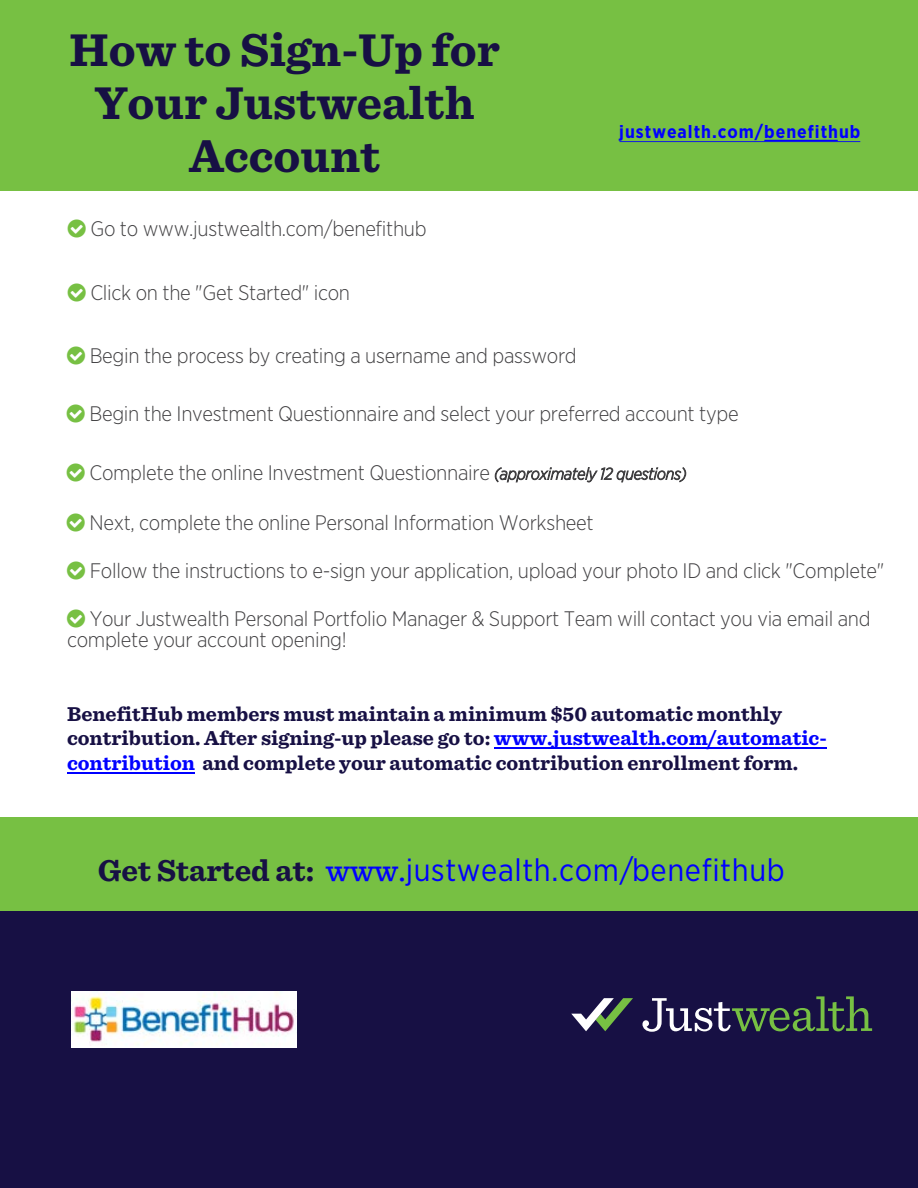
<style>
.page{position:relative;width:918px;height:1188px;background:#fff}
.page>*{position:absolute;margin:0;border:0;box-sizing:border-box;transform-origin:0 0}
.t1{font:700 48px/53.4px "Sentinel";color:#171044;text-align:center}
.t2{font:31.5px "Gotham Narrow";letter-spacing:.02em;color:#00f}
.t3{font:300 21px/21.1px "Gotham Narrow";letter-spacing:-.015em;color:#414042}
.t4{font:700 21px/24.8px "Sentinel";color:#171044}
.t5{font:700 18px "Gotham Narrow";letter-spacing:.055em;color:#00f}
.s1{font-style:italic;font-size:16.5px}
.s2{color:#00f}
.s3{font-family:"Sentinel";font-weight:700;color:#171044}
.s4{font-family:"Sentinel";font-weight:500}
</style>
<div class="page">
<div style="left:0;top:0;width:918px;height:190px;background:#77c043"></div>
<hr style="left:619px;top:141px;width:241px;height:1px;background:#00f">
<hr style="left:764px;top:140px;width:74px;height:1px;background:#00f">
<div style="left:0;top:817px;width:918px;height:95px;background:#77c043"></div>
<div style="left:0;top:912px;width:918px;height:276px;background:#171044"></div>
<hr style="left:67px;top:773px;width:128px;height:1px;background:#00f">
<hr style="left:494px;top:748px;width:333px;height:1px;background:#00f">
<svg style="left:571px;top:998px;width:62px;height:33px"></svg>
<svg style="left:642px;top:996px;width:230px;height:36px"></svg>
<img style="left:71px;top:991px;width:225px;height:56px">
<h1 class="t1" style="left:70px;top:21px;width:432px">How to Sign-Up for<br>Your Justwealth<br>Account</h1>
<p class="t3" style="left:90px;top:218px;width:338px">Go to www.justwealth.com/benefithub</p>
<p class="t3" style="left:90px;top:281px;width:261px">Click on the "Get Started" icon</p>
<p class="t5" style="left:619px;top:121px;width:243px">justwealth.com/benefithub</p>
<p class="t3" style="left:90px;top:345px;width:489px">Begin the process by creating a username and password</p>
<p class="t3" style="left:89px;top:403px;width:651px">Begin the Investment Questionnaire and select your preferred account type</p>
<p class="t3" style="left:89px;top:461px;width:599px">Complete the online Investment Questionnaire <span class="s1">(approximately 12 questions)</span></p>
<p class="t3" style="left:89px;top:512px;width:506px">Next, complete the online Personal Information Worksheet</p>
<p class="t3" style="left:90px;top:560px;width:796px">Follow the instructions to e-sign your application, upload your photo ID and click "Complete"</p>
<p class="t3" style="left:67px;top:607px;width:805px;text-indent:23px">Your Justwealth Personal Portfolio Manager &amp; Support Team will contact you via email and complete your account opening!</p>
<p class="t4" style="left:67px;top:700px;width:761px">BenefitHub members must maintain a minimum $50 automatic monthly contribution. After signing-up please go to: <span class="s2">www.justwealth.com/automatic&shy;contribution</span> and complete your automatic contribution enrollment form.</p>
<h2 class="t2" style="left:98px;top:850px;width:689px"><span class="s3">Get Started at:</span> <span class="s4">www.</span>justwealth.com/benefithub</h2>
</div>
